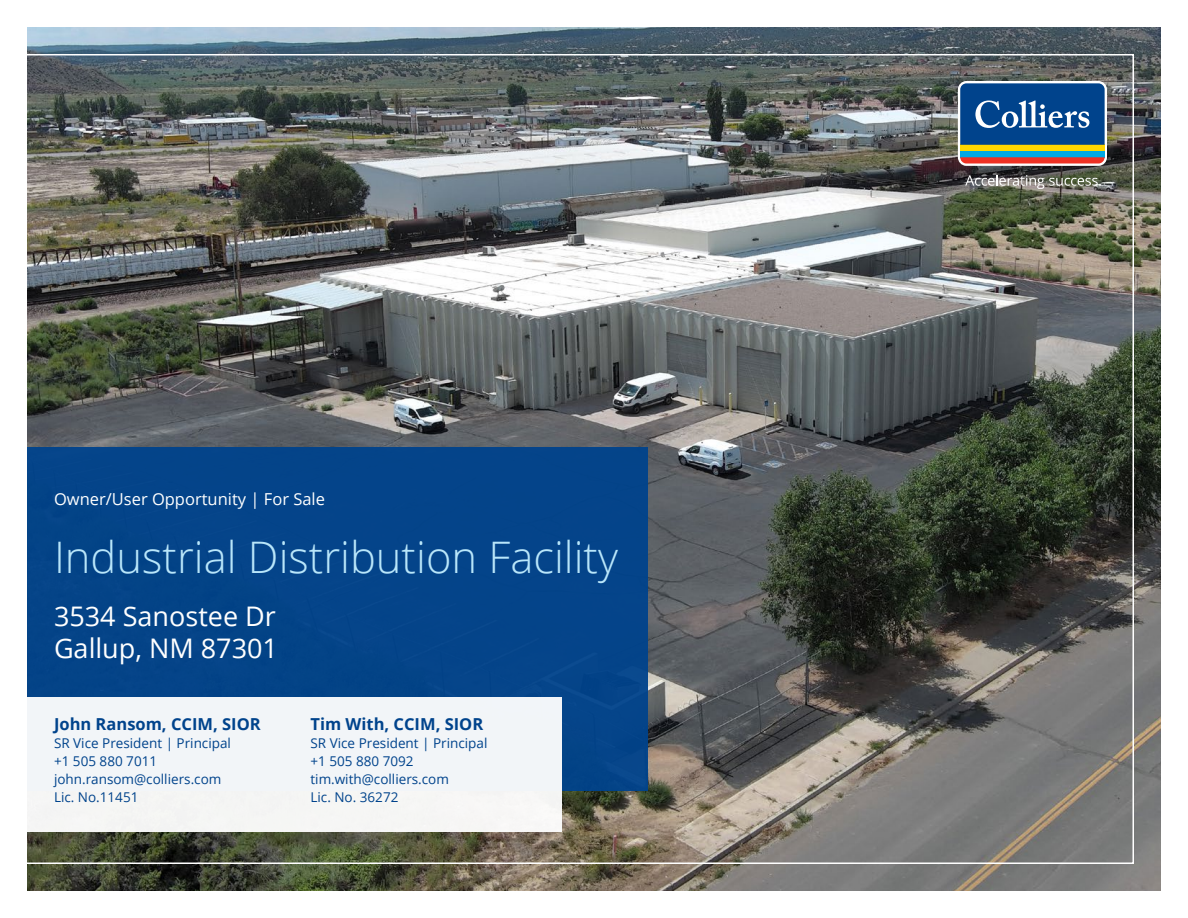
<style>
.page{position:relative;width:1188px;height:918px;background:#fff}
.page>*{position:absolute;margin:0;border:0;box-sizing:border-box;transform-origin:0 0}
.t1{font:300 43.5px "Open Sans";color:#b9e6fa}
.t2{font:27px/32.4px "Open Sans";color:#fff}
.t3{font:700 16.5px "Open Sans";color:#00438c}
.t4{font:16.5px "Open Sans";color:#fff}
.t5{font:13.5px/18px "Open Sans";color:#00438c}
</style>
<div class="page">
<img style="left:27px;top:27px;width:1134px;height:864px">
<img style="left:27px;top:54px;width:1107px;height:810px">
<p class="t4" style="left:54px;top:488px;width:273px">Owner/User Opportunity | For Sale</p>
<h1 class="t1" style="left:54px;top:528px;width:566px">Industrial Distribution Facility</h1>
<h2 class="t2" style="left:54px;top:599px;width:226px">3534 Sanostee Dr<br>Gallup, NM 87301</h2>
<p class="t3" style="left:54px;top:712px;width:208px">John Ransom, CCIM, SIOR</p>
<p class="t5" style="left:54px;top:734px;width:179px">SR Vice President | Principal +1 505 880 7011 john.ransom@colliers.com<br>Lic. No.11451</p>
<p class="t3" style="left:310px;top:712px;width:174px">Tim With, CCIM, SIOR</p>
<p class="t5" style="left:310px;top:734px;width:179px">SR Vice President | Principal +1 505 880 7092 tim.with@colliers.com<br>Lic. No. 36272</p>
</div>
